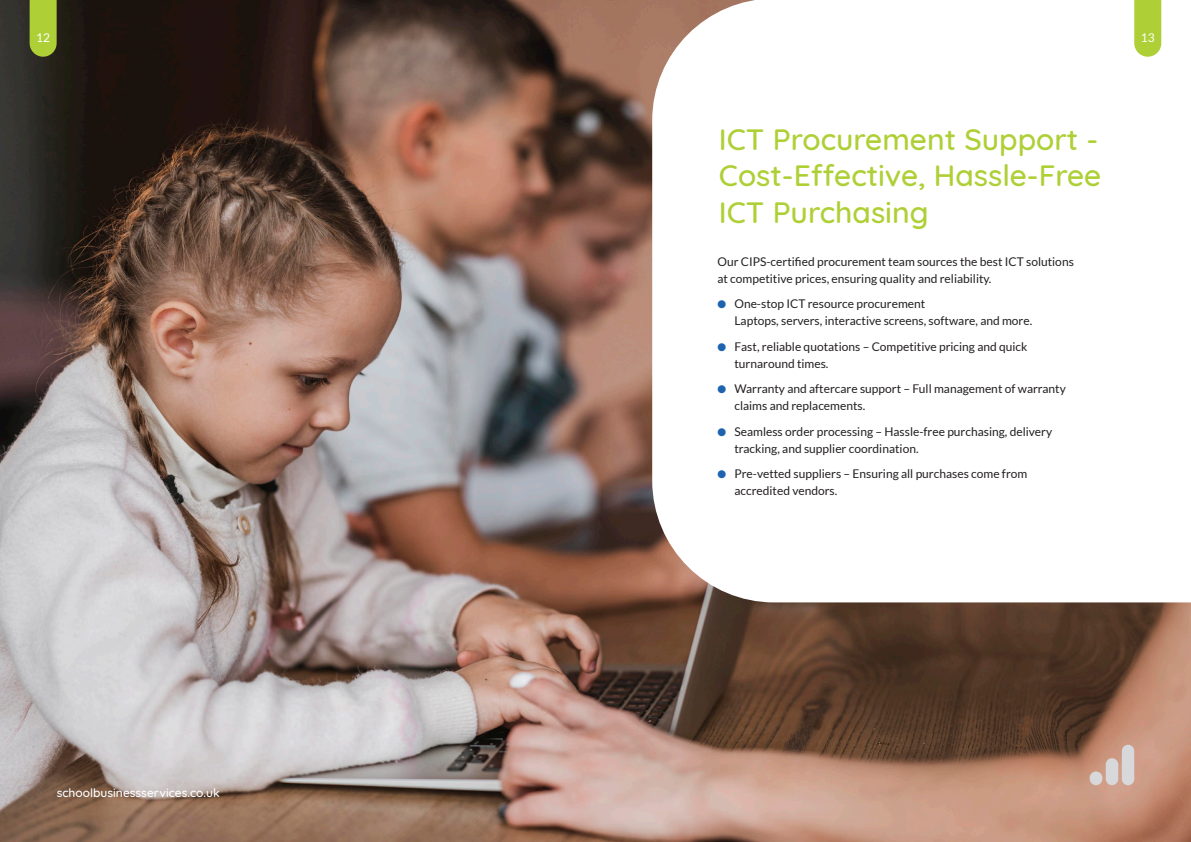
<style>
.page{position:relative;width:1191px;height:842px;background:#fff}
.page>*{position:absolute;margin:0;border:0;box-sizing:border-box;transform-origin:0 0}
.HEADING{font:500 30px/36px "Quicksand";color:#aed036}
.body_copy{font:12px/17px "Lato";color:#231f20}
.t1{font:500 12px "Quicksand";color:#fff}
.body_copy-2{font:12px "Lato";color:#fff}
.s1{color:#1e63b0}
</style>
<div class="page">
<img style="left:0;top:0;width:1191px;height:842px">
<svg style="left:652px;top:0;width:539px;height:602px"></svg>
<svg style="left:30px;top:0;width:27px;height:57px;background:#a5c434"></svg>
<svg style="left:1134px;top:0;width:27px;height:57px;background:#b3d342"></svg>
<div style="left:1089px;top:771px;width:13px;height:14px;background:#d8d7da;border-radius:6px"></div>
<div style="left:1105px;top:758px;width:13px;height:27px;background:#d8d7da;border-radius:6px"></div>
<div style="left:1121px;top:745px;width:13px;height:40px;background:#d8d7da;border-radius:6px"></div>
<p class="body_copy-2" style="left:36px;top:31px;width:15px">12</p>
<p class="body_copy-2" style="left:1140px;top:31px;width:15px">13</p>
<p class="HEADING" style="left:719px;top:119px;width:381px">ICT Procurement Support -</p>
<p class="HEADING" style="left:719px;top:155px;width:384px">Cost-Effective, Hassle-Free<br>ICT Purchasing</p>
<p class="t1" style="left:57px;top:783px;width:165px">schoolbusinessservices.co.uk</p>
<p class="body_copy" style="left:717px;top:253px;width:358px">Our CIPS-certified procurement team sources the best ICT solutions at competitive prices, ensuring quality and reliability.</p>
<p class="body_copy" style="left:734px;top:295px;width:299px;text-indent:-17px"><span class="s1">●</span> One-stop ICT resource procurement<br>Laptops, servers, interactive screens, software, and more.</p>
<p class="body_copy" style="left:734px;top:338px;width:294px;text-indent:-17px"><span class="s1">●</span> Fast, reliable quotations – Competitive pricing and quick turnaround times.</p>
<p class="body_copy" style="left:734px;top:380px;width:333px;text-indent:-17px"><span class="s1">●</span> Warranty and aftercare support – Full management of warranty claims and replacements.</p>
<p class="body_copy" style="left:734px;top:423px;width:319px;text-indent:-17px"><span class="s1">●</span> Seamless order processing – Hassle-free purchasing, delivery tracking, and supplier coordination.</p>
<p class="body_copy" style="left:734px;top:465px;width:294px;text-indent:-17px"><span class="s1">●</span> Pre-vetted suppliers – Ensuring all purchases come from accredited vendors.</p>
</div>
